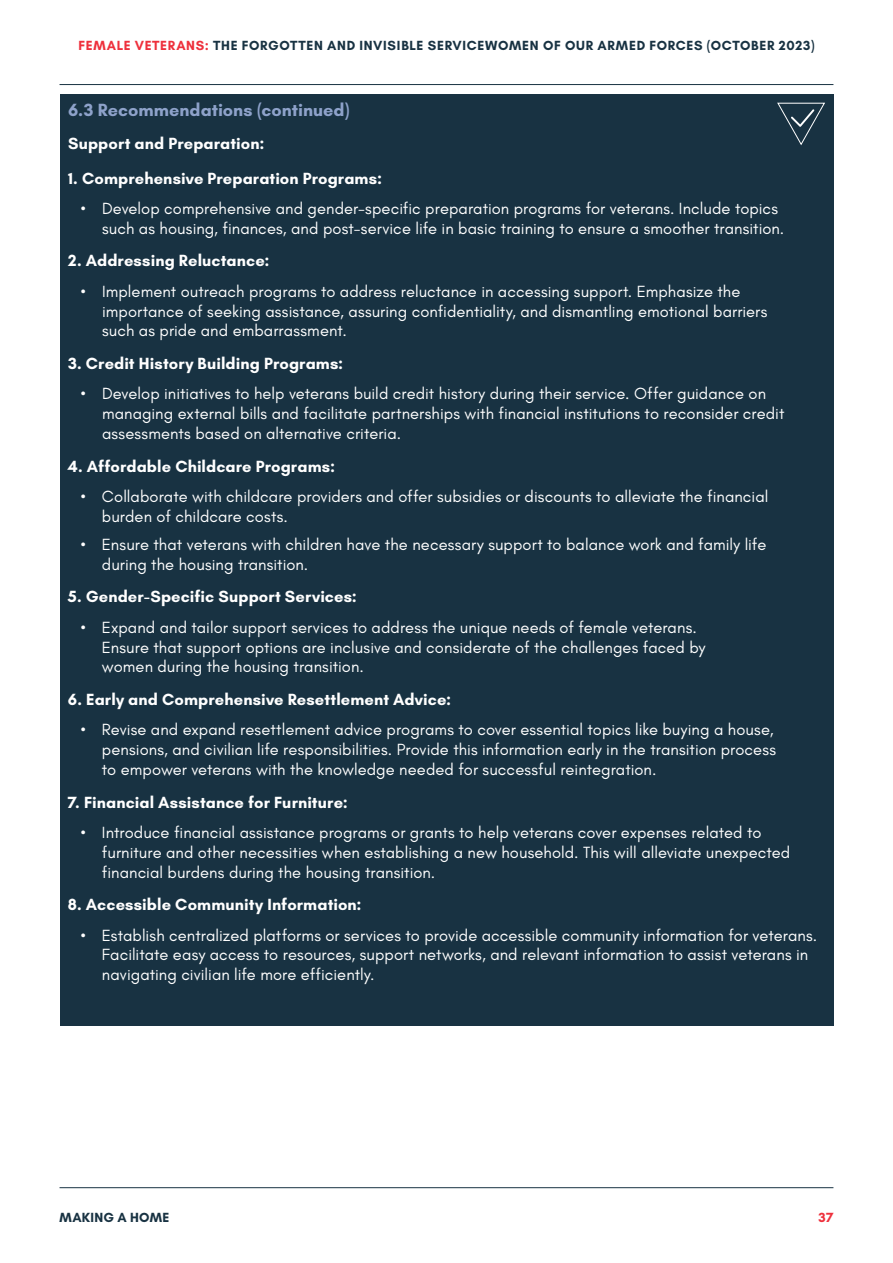
<style>
.page{position:relative;width:893px;height:1263px;background:#fff}
.page>*{position:absolute;margin:0;border:0;box-sizing:border-box;transform-origin:0 0}
.t1{font:700 18px "Glacial Indifference";color:#8ea2ca}
.t2{font:16.5px/19.8px "Glacial Indifference";letter-spacing:.005em;color:#fff}
.t3{font:700 16.5px "Glacial Indifference";letter-spacing:.005em;color:#fff}
.t4{font:700 13.5px "Glacial Indifference";letter-spacing:.045em;color:#183242}
.t5{font:700 13.5px "Glacial Indifference";letter-spacing:.02em;color:#183242}
.t6{font:700 13.5px "Glacial Indifference";color:#ee303c}
.s1{color:#ee303c}
</style>
<div class="page">
<hr style="left:60px;top:84px;width:773px;height:1px;background:#183242">
<hr style="left:60px;top:1187px;width:773px;height:1px;background:#183242">
<div style="left:60px;top:94px;width:773px;height:931px;background:#183242"></div>
<svg style="left:777px;top:102px;width:48px;height:44px"></svg>
<p class="t4" style="left:78px;top:37px;width:738px"><span class="s1">FEMALE VETERANS:</span> THE FORGOTTEN AND INVISIBLE SERVICEWOMEN OF OUR ARMED FORCES (OCTOBER 2023)</p>
<p class="t1" style="left:68px;top:99px;width:283px">6.3 Recommendations (continued)</p>
<p class="t3" style="left:68px;top:133px;width:198px">Support and Preparation:</p>
<p class="t3" style="left:68px;top:168px;width:315px">1. Comprehensive Preparation Programs:</p>
<p class="t2" style="left:102px;top:199px;width:684px;text-indent:-21px">• Develop comprehensive and gender-specific preparation programs for veterans. Include topics such as housing, finances, and post-service life in basic training to ensure a smoother transition.</p>
<p class="t3" style="left:68px;top:250px;width:203px">2. Addressing Reluctance:</p>
<p class="t2" style="left:102px;top:282px;width:667px;text-indent:-21px">• Implement outreach programs to address reluctance in accessing support. Emphasize the importance of seeking assistance, assuring confidentiality, and dismantling emotional barriers such as pride and embarrassment.</p>
<p class="t3" style="left:68px;top:353px;width:277px">3. Credit History Building Programs:</p>
<p class="t2" style="left:102px;top:384px;width:684px;text-indent:-21px">• Develop initiatives to help veterans build credit history during their service. Offer guidance on managing external bills and facilitate partnerships with financial institutions to reconsider credit assessments based on alternative criteria.</p>
<p class="t3" style="left:68px;top:456px;width:269px">4. Affordable Childcare Programs:</p>
<p class="t2" style="left:102px;top:487px;width:668px;text-indent:-21px">• Collaborate with childcare providers and offer subsidies or discounts to alleviate the financial burden of childcare costs.</p>
<p class="t2" style="left:102px;top:535px;width:666px;text-indent:-21px">• Ensure that veterans with children have the necessary support to balance work and family life during the housing transition.</p>
<p class="t3" style="left:68px;top:587px;width:290px">5. Gender-Specific Support Services:</p>
<p class="t2" style="left:102px;top:618px;width:605px;text-indent:-21px">• Expand and tailor support services to address the unique needs of female veterans.<br>Ensure that support options are inclusive and considerate of the challenges faced by women during the housing transition.</p>
<p class="t3" style="left:68px;top:689px;width:385px">6. Early and Comprehensive Resettlement Advice:</p>
<p class="t2" style="left:102px;top:720px;width:676px;text-indent:-21px">• Revise and expand resettlement advice programs to cover essential topics like buying a house, pensions, and civilian life responsibilities. Provide this information early in the transition process to empower veterans with the knowledge needed for successful reintegration.</p>
<p class="t3" style="left:68px;top:792px;width:281px">7. Financial Assistance for Furniture:</p>
<p class="t2" style="left:102px;top:823px;width:690px;text-indent:-21px">• Introduce financial assistance programs or grants to help veterans cover expenses related to furniture and other necessities when establishing a new household. This will alleviate unexpected financial burdens during the housing transition.</p>
<p class="t3" style="left:68px;top:894px;width:295px">8. Accessible Community Information:</p>
<p class="t2" style="left:102px;top:925px;width:717px;text-indent:-21px">• Establish centralized platforms or services to provide accessible community information for veterans.<br>Facilitate easy access to resources, support networks, and relevant information to assist veterans in navigating civilian life more efficiently.</p>
<p class="t5" style="left:60px;top:1209px;width:112px">MAKING A HOME</p>
<p class="t6" style="left:819px;top:1209px;width:16px">37</p>
</div>
